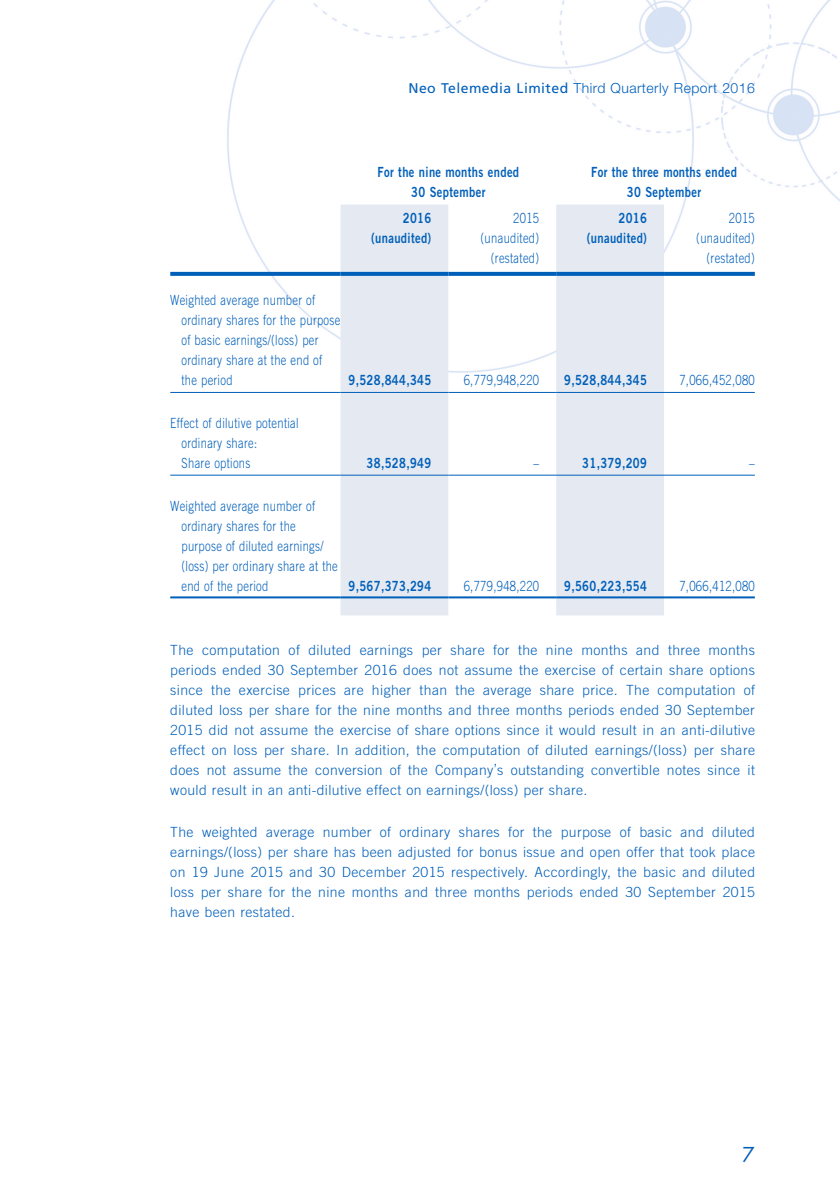
<style>
.page{position:relative;width:840px;height:1191px;background:#fff}
.page>*{position:absolute;margin:0;border:0;box-sizing:border-box;transform-origin:0 0}
.t1{font:20px "Futura Std";color:#005fb9}
._05_Notes{font:300 14px/20px "Trade Gothic LT Std";letter-spacing:.03em;color:#005fb9;text-align:justify}
._51_Table_Notes{font:300 14px/20px "Trade Gothic LT Std";letter-spacing:.03em;color:#005fb9;scale:.8 1}
._51_Table_Notes-2{font:14px "Trade Gothic LT Std Bd 2";letter-spacing:.03em;color:#005fb9;scale:.8 1}
.t2{font:300 14px "Helvetica Neue LT Std";letter-spacing:.03em;color:#005fb9}
.s1{font-family:"Frutiger LT Std";font-weight:400}
</style>
<div class="page">
<img style="left:170px;top:0;width:669px;height:616px">
<svg style="left:340px;top:204px;width:323px;height:411px;fill:#e5eaf2"></svg>
<svg style="left:170px;top:272px;width:170px;height:4px"></svg>
<svg style="left:340px;top:272px;width:108px;height:4px"></svg>
<svg style="left:448px;top:272px;width:108px;height:4px"></svg>
<svg style="left:556px;top:272px;width:107px;height:4px"></svg>
<svg style="left:663px;top:272px;width:91px;height:4px"></svg>
<hr style="left:170px;top:392px;width:170px;height:1px;background:#005fb9">
<hr style="left:340px;top:392px;width:108px;height:1px;background:#005fb9">
<hr style="left:448px;top:392px;width:108px;height:1px;background:#005fb9">
<hr style="left:556px;top:392px;width:107px;height:1px;background:#005fb9">
<hr style="left:663px;top:392px;width:91px;height:1px;background:#005fb9">
<hr style="left:170px;top:474px;width:170px;height:1px;background:#005fb9">
<hr style="left:340px;top:474px;width:108px;height:1px;background:#005fb9">
<hr style="left:448px;top:474px;width:108px;height:1px;background:#005fb9">
<hr style="left:556px;top:474px;width:107px;height:1px;background:#005fb9">
<hr style="left:663px;top:474px;width:91px;height:1px;background:#005fb9">
<hr style="left:170px;top:596px;width:170px;height:2px;background:#005fb9">
<hr style="left:340px;top:596px;width:108px;height:2px;background:#005fb9">
<hr style="left:448px;top:596px;width:108px;height:2px;background:#005fb9">
<hr style="left:556px;top:596px;width:107px;height:2px;background:#005fb9">
<hr style="left:663px;top:596px;width:91px;height:2px;background:#005fb9">
<p class="t2" style="left:408px;top:80px;width:347px"><span class="s1">Neo Telemedia Limited</span> Third Quarterly Report 2016</p>
<p class="_51_Table_Notes-2" style="left:377px;top:163px;width:178px">For the nine months ended</p>
<p class="_51_Table_Notes-2" style="left:411px;top:183px;width:94px">30 September</p>
<p class="_51_Table_Notes-2" style="left:591px;top:163px;width:183px">For the three months ended</p>
<p class="_51_Table_Notes-2" style="left:626px;top:183px;width:94px">30 September</p>
<p class="_51_Table_Notes-2" style="left:402px;top:209px;width:37px">2016</p>
<p class="_51_Table_Notes" style="left:513px;top:207px;width:34px">2015</p>
<p class="_51_Table_Notes-2" style="left:618px;top:209px;width:37px">2016</p>
<p class="_51_Table_Notes" style="left:728px;top:207px;width:34px">2015</p>
<p class="_51_Table_Notes-2" style="left:371px;top:229px;width:77px">(unaudited)</p>
<p class="_51_Table_Notes" style="left:480px;top:227px;width:75px">(unaudited)</p>
<p class="_51_Table_Notes-2" style="left:586px;top:229px;width:77px">(unaudited)</p>
<p class="_51_Table_Notes" style="left:696px;top:227px;width:75px">(unaudited)</p>
<p class="_51_Table_Notes" style="left:490px;top:247px;width:62px">(restated)</p>
<p class="_51_Table_Notes" style="left:706px;top:247px;width:62px">(restated)</p>
<p class="_51_Table_Notes" style="left:181px;top:290px;width:200px;text-indent:-11px">Weighted average number of ordinary shares for the purpose of basic earnings/(loss) per ordinary share at the end of the period</p>
<p class="_51_Table_Notes-2" style="left:348px;top:372px;width:105px">9,528,844,345</p>
<p class="_51_Table_Notes" style="left:463px;top:370px;width:96px">6,779,948,220</p>
<p class="_51_Table_Notes-2" style="left:564px;top:372px;width:105px">9,528,844,345</p>
<p class="_51_Table_Notes" style="left:679px;top:370px;width:96px">7,066,452,080</p>
<p class="_51_Table_Notes" style="left:181px;top:413px;width:148px;text-indent:-11px">Effect of dilutive potential ordinary share:</p>
<p class="_51_Table_Notes" style="left:181px;top:453px;width:88px">Share options</p>
<p class="_51_Table_Notes-2" style="left:366px;top:454px;width:82px">38,528,949</p>
<p class="_51_Table_Notes" style="left:533px;top:453px;width:8px">–</p>
<p class="_51_Table_Notes-2" style="left:582px;top:454px;width:82px">31,379,209</p>
<p class="_51_Table_Notes" style="left:748px;top:453px;width:8px">–</p>
<p class="_51_Table_Notes" style="left:181px;top:496px;width:197px;text-indent:-11px">Weighted average number of ordinary shares for the purpose of diluted earnings/ (loss) per ordinary share at the end of the period</p>
<p class="_51_Table_Notes-2" style="left:348px;top:577px;width:105px">9,567,373,294</p>
<p class="_51_Table_Notes" style="left:463px;top:576px;width:96px">6,779,948,220</p>
<p class="_51_Table_Notes-2" style="left:564px;top:577px;width:105px">9,560,223,554</p>
<p class="_51_Table_Notes" style="left:679px;top:576px;width:96px">7,066,412,080</p>
<p class="_05_Notes" style="left:170px;top:639px;width:586px">The computation of diluted earnings per share for the nine months and three months periods ended 30 September 2016 does not assume the exercise of certain share options since the exercise prices are higher than the average share price. The computation of diluted loss per share for the nine months and three months periods ended 30 September 2015 did not assume the exercise of share options since it would result in an anti-dilutive effect on loss per share. In addition, the computation of diluted earnings/(loss) per share does not assume the conversion of the Company’s outstanding convertible notes since it would result in an anti-dilutive effect on earnings/(loss) per share.</p>
<p class="_05_Notes" style="left:170px;top:822px;width:586px">The weighted average number of ordinary shares for the purpose of basic and diluted earnings/(loss) per share has been adjusted for bonus issue and open offer that took place on 19 June 2015 and 30 December 2015 respectively. Accordingly, the basic and diluted loss per share for the nine months and three months periods ended 30 September 2015 have been restated.</p>
<h1 class="t1" style="left:742px;top:1142px;width:14px">7</h1>
</div>
